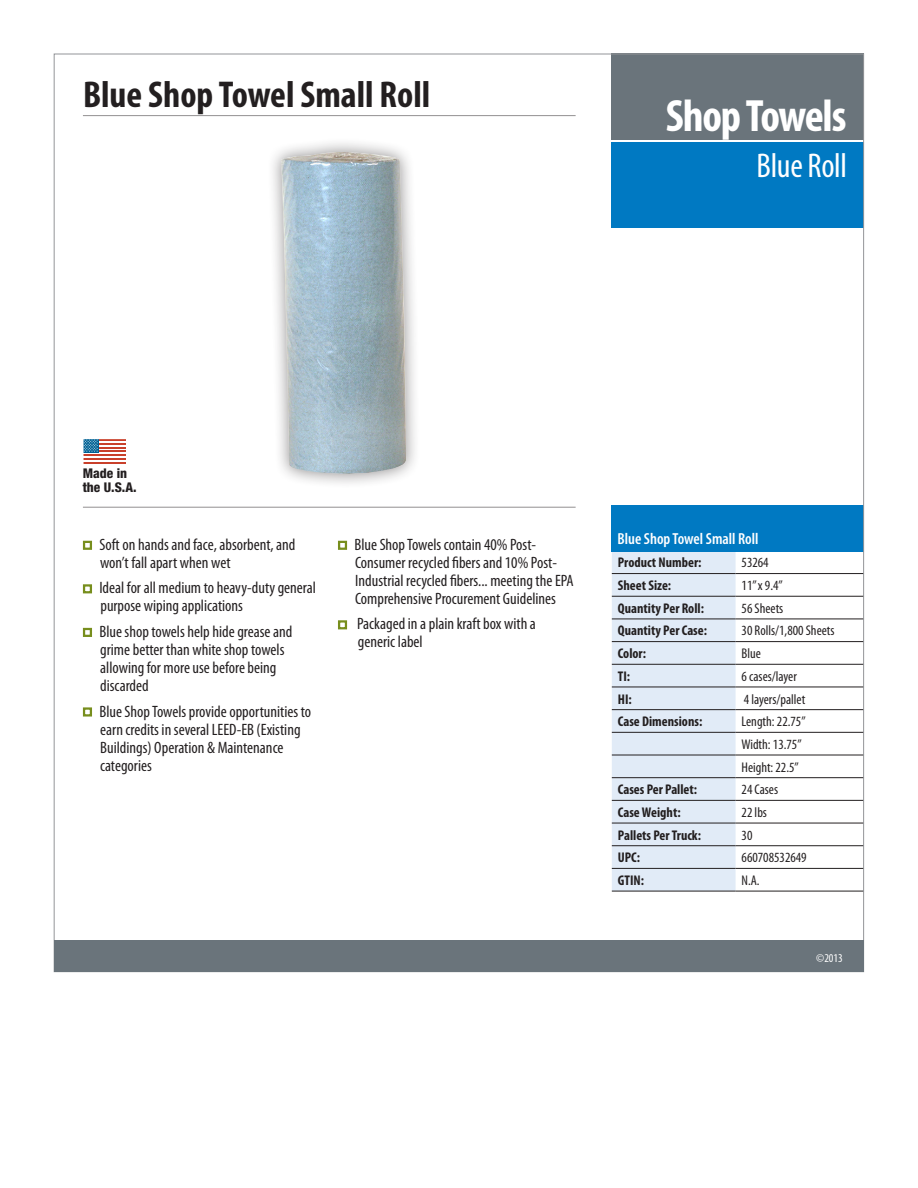
<style>
.page{position:relative;width:918px;height:1188px;background:#fff}
.page>*{position:absolute;margin:0;border:0;box-sizing:border-box;transform-origin:0 0}
.t1{font:700 condensed 45.45px "Myriad Pro";letter-spacing:-.025em;color:#fff}
.t2{font:700 condensed 37.5px "Myriad Pro";color:#231f20}
.t3{font:condensed 34.5px "Myriad Pro";letter-spacing:-.01em;color:#fff}
.t4{font:condensed 16.5px/18px "Myriad Pro";color:#231f20}
.t5{font:600 condensed 16.05px "Myriad Pro";color:#fff}
.t6{font:condensed 14.1px "Myriad Pro";color:#231f20}
.t7{font:700 condensed 14.1px "Myriad Pro";color:#231f20}
.eversoak_sub_bullet{font:800 condensed 13.35px/13.6px "Helvetica Neue";color:#231f20}
.t8{font:condensed 12px "Myriad Pro";color:#fff}
</style>
<div class="page">
<div style="left:266px;top:137px;width:155px;height:352px;background:#231f20;opacity:.5"></div>
<img style="left:281px;top:152px;width:126px;height:322px">
<div style="left:612px;top:552px;width:124px;height:339px;background:#e1ebf7"></div>
<hr style="left:612px;top:551px;width:124px;height:1px;background:#231f20">
<hr style="left:736px;top:551px;width:128px;height:1px;background:#231f20">
<hr style="left:612px;top:573px;width:124px;height:1px;background:#231f20">
<hr style="left:736px;top:573px;width:128px;height:1px;background:#231f20">
<hr style="left:612px;top:596px;width:124px;height:1px;background:#231f20">
<hr style="left:736px;top:596px;width:128px;height:1px;background:#231f20">
<hr style="left:612px;top:619px;width:124px;height:1px;background:#231f20">
<hr style="left:736px;top:619px;width:128px;height:1px;background:#231f20">
<hr style="left:612px;top:641px;width:124px;height:1px;background:#231f20">
<hr style="left:736px;top:641px;width:128px;height:1px;background:#231f20">
<hr style="left:612px;top:664px;width:124px;height:1px;background:#231f20">
<hr style="left:736px;top:664px;width:128px;height:1px;background:#231f20">
<hr style="left:612px;top:687px;width:124px;height:1px;background:#231f20">
<hr style="left:736px;top:687px;width:128px;height:1px;background:#231f20">
<hr style="left:612px;top:709px;width:124px;height:1px;background:#231f20">
<hr style="left:736px;top:709px;width:128px;height:1px;background:#231f20">
<hr style="left:612px;top:732px;width:124px;height:1px;background:#231f20">
<hr style="left:736px;top:732px;width:128px;height:1px;background:#231f20">
<hr style="left:612px;top:755px;width:124px;height:1px;background:#231f20">
<hr style="left:736px;top:755px;width:128px;height:1px;background:#231f20">
<hr style="left:612px;top:777px;width:124px;height:1px;background:#231f20">
<hr style="left:736px;top:777px;width:128px;height:1px;background:#231f20">
<hr style="left:612px;top:800px;width:124px;height:1px;background:#231f20">
<hr style="left:736px;top:800px;width:128px;height:1px;background:#231f20">
<hr style="left:612px;top:823px;width:124px;height:1px;background:#231f20">
<hr style="left:736px;top:823px;width:128px;height:1px;background:#231f20">
<hr style="left:612px;top:845px;width:124px;height:1px;background:#231f20">
<hr style="left:736px;top:845px;width:128px;height:1px;background:#231f20">
<hr style="left:612px;top:868px;width:124px;height:1px;background:#231f20">
<hr style="left:612px;top:891px;width:124px;height:1px;background:#231f20">
<hr style="left:736px;top:868px;width:128px;height:1px;background:#231f20">
<hr style="left:736px;top:891px;width:128px;height:1px;background:#231f20">
<div style="left:612px;top:505px;width:252px;height:46px;background:#0079c2"></div>
<hr style="left:83px;top:507px;width:493px;height:1px;background:#231f20">
<hr style="left:83px;top:115px;width:493px;height:1px;background:#231f20">
<svg style="left:83px;top:439px;width:43px;height:25px"></svg>
<div style="left:83px;top:541px;width:9px;height:9px;border:2px solid #778e1d"></div>
<div style="left:83px;top:584px;width:9px;height:9px;border:2px solid #778e1d"></div>
<div style="left:83px;top:628px;width:9px;height:9px;border:2px solid #778e1d"></div>
<div style="left:83px;top:707px;width:9px;height:10px;border:2px solid #778e1d"></div>
<div style="left:338px;top:541px;width:9px;height:9px;border:2px solid #778e1d"></div>
<div style="left:338px;top:620px;width:9px;height:9px;border:2px solid #778e1d"></div>
<div style="left:611px;top:54px;width:252px;height:86px;background:#6a747b"></div>
<div style="left:611px;top:142px;width:253px;height:86px;background:#0079c2"></div>
<div style="left:55px;top:940px;width:809px;height:32px;background:#6a747b"></div>
<p class="t2" style="left:83px;top:71px;width:349px">Blue Shop Towel Small Roll</p>
<p class="t1" style="left:666px;top:87px;width:182px">Shop Towels</p>
<p class="t3" style="left:757px;top:145px;width:92px">Blue Roll</p>
<p class="eversoak_sub_bullet" style="left:83px;top:466px;width:55px">Made in the U.S.A.</p>
<p class="t4" style="left:99px;top:535px;width:198px">Soft on hands and face, absorbent, and won’t fall apart when wet</p>
<p class="t4" style="left:99px;top:579px;width:218px">Ideal for all medium to heavy-duty general purpose wiping applications</p>
<p class="t4" style="left:99px;top:622px;width:194px">Blue shop towels help hide grease and grime better than white shop towels allowing for more use before being discarded</p>
<p class="t4" style="left:99px;top:702px;width:213px">Blue Shop Towels provide opportunities to earn credits in several LEED-EB (Existing Buildings) Operation &amp; Maintenance categories</p>
<p class="t4" style="left:354px;top:535px;width:221px">Blue Shop Towels contain 40% Post-Consumer recycled fibers and 10% Post-Industrial recycled fibers... meeting the EPA Comprehensive Procurement Guidelines</p>
<p class="t4" style="left:357px;top:615px;width:180px">Packaged in a plain kraft box with a generic label</p>
<p class="t5" style="left:618px;top:529px;width:142px">Blue Shop Towel Small Roll</p>
<p class="t7" style="left:618px;top:554px;width:85px">Product Number:</p>
<p class="t6" style="left:742px;top:554px;width:29px">53264</p>
<p class="t7" style="left:618px;top:577px;width:55px">Sheet Size:</p>
<p class="t6" style="left:742px;top:577px;width:43px">11” x 9.4”</p>
<p class="t7" style="left:618px;top:599px;width:88px">Quantity Per Roll:</p>
<p class="t6" style="left:742px;top:600px;width:43px">56 Sheets</p>
<p class="t7" style="left:618px;top:622px;width:91px">Quantity Per Case:</p>
<p class="t6" style="left:742px;top:622px;width:95px">30 Rolls/1,800 Sheets</p>
<p class="t7" style="left:618px;top:645px;width:30px">Color:</p>
<p class="t6" style="left:742px;top:645px;width:21px">Blue</p>
<p class="t7" style="left:618px;top:667px;width:14px">TI:</p>
<p class="t6" style="left:742px;top:668px;width:57px">6 cases/layer</p>
<p class="t7" style="left:618px;top:690px;width:16px">HI:</p>
<p class="t6" style="left:744px;top:690px;width:63px">4 layers/pallet</p>
<p class="t7" style="left:618px;top:713px;width:86px">Case Dimensions:</p>
<p class="t6" style="left:742px;top:713px;width:66px">Length: 22.75”</p>
<p class="t6" style="left:742px;top:736px;width:62px">Width: 13.75”</p>
<p class="t6" style="left:742px;top:758px;width:59px">Height: 22.5”</p>
<p class="t7" style="left:618px;top:781px;width:81px">Cases Per Pallet:</p>
<p class="t6" style="left:742px;top:781px;width:38px">24 Cases</p>
<p class="t7" style="left:618px;top:803px;width:64px">Case Weight:</p>
<p class="t6" style="left:742px;top:804px;width:27px">22 lbs</p>
<p class="t7" style="left:618px;top:826px;width:85px">Pallets Per Truck:</p>
<p class="t6" style="left:742px;top:826px;width:12px">30</p>
<p class="t7" style="left:618px;top:849px;width:24px">UPC:</p>
<p class="t6" style="left:742px;top:849px;width:67px">660708532649</p>
<p class="t7" style="left:618px;top:871px;width:28px">GTIN:</p>
<p class="t6" style="left:742px;top:872px;width:20px">N.A.</p>
<p class="t8" style="left:816px;top:951px;width:28px">©2013</p>
</div>
